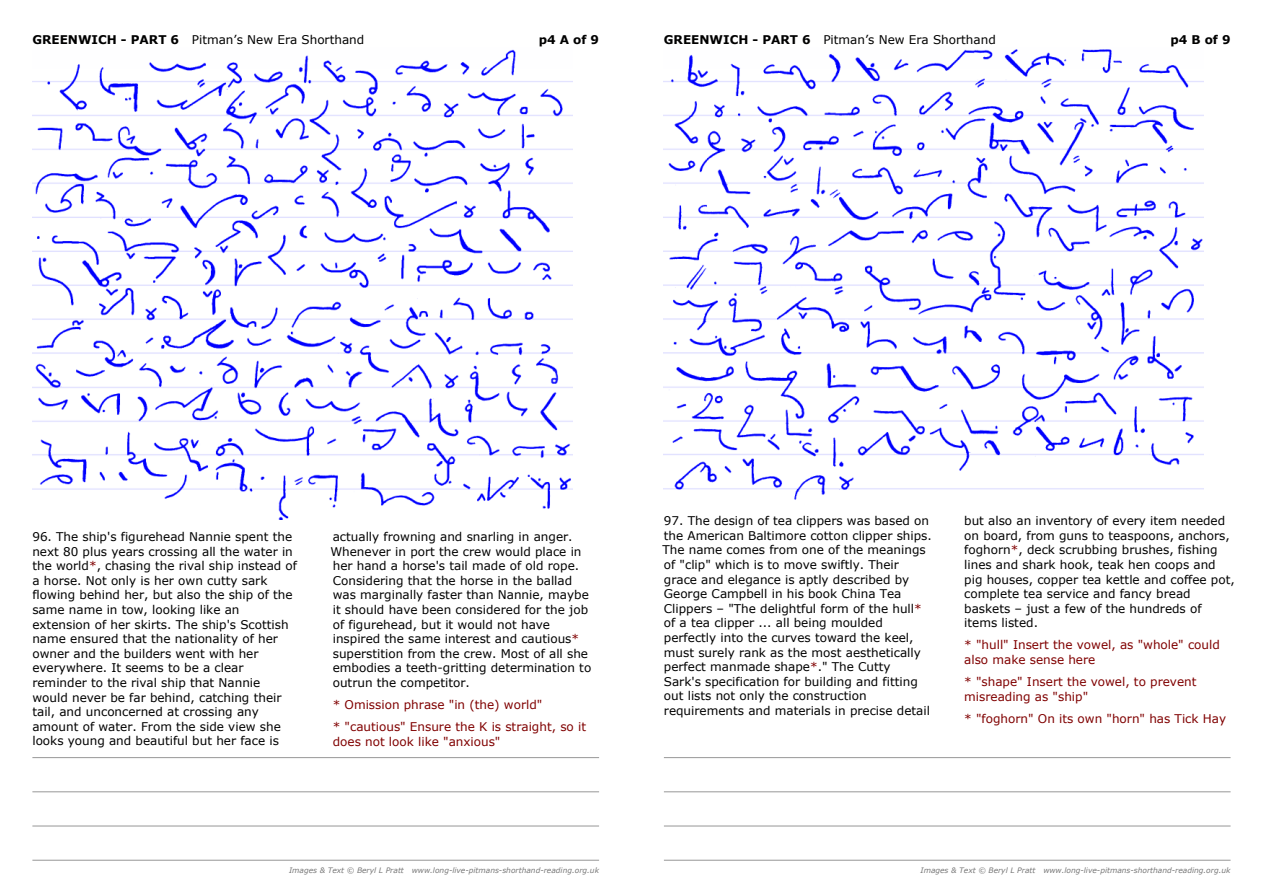
<style>
.page{position:relative;width:1263px;height:893px;background:#fff}
.page>*{position:absolute;margin:0;border:0;box-sizing:border-box;transform-origin:0 0}
.t1{font:12px/14.5px "Verdana";color:#000}
.t2{font:12px/14.5px "Verdana";color:#800000}
.t3{font:700 12px "Verdana";color:#000}
.t4{font:italic 7.5px "Verdana";color:#777}
.s1{font-weight:700}
.s2{color:#800000}
</style>
<div class="page">
<img style="left:32px;top:49px;width:540px;height:471px">
<img style="left:664px;top:49px;width:540px;height:451px">
<hr style="left:32px;top:757px;width:567px;height:1px;background:#979797">
<hr style="left:32px;top:791px;width:567px;height:1px;background:#979797">
<hr style="left:32px;top:826px;width:567px;height:1px;background:#979797">
<hr style="left:32px;top:860px;width:567px;height:1px;background:#979797">
<hr style="left:664px;top:757px;width:566px;height:1px;background:#979797">
<hr style="left:664px;top:791px;width:566px;height:1px;background:#979797">
<hr style="left:664px;top:826px;width:566px;height:1px;background:#979797">
<hr style="left:664px;top:860px;width:566px;height:1px;background:#979797">
<p class="t1" style="left:32px;top:34px;width:333px"><span class="s1">GREENWICH - PART 6</span> Pitman’s New Era Shorthand</p>
<p class="t3" style="left:539px;top:35px;width:62px">p4 A of 9</p>
<p class="t1" style="left:664px;top:34px;width:333px"><span class="s1">GREENWICH - PART 6</span> Pitman’s New Era Shorthand</p>
<p class="t3" style="left:1170px;top:35px;width:62px">p4 B of 9</p>
<p class="t1" style="left:32px;top:530px;width:266px">96. The ship's figurehead Nannie spent the next 80 plus years crossing all the water in the world<span class="s2">*</span>, chasing the rival ship instead of a horse. Not only is her own cutty sark flowing behind her, but also the ship of the same name in tow, looking like an extension of her skirts. The ship's Scottish name ensured that the nationality of her owner and the builders went with her everywhere. It seems to be a clear reminder to the rival ship that Nannie would never be far behind, catching their tail, and unconcerned at crossing any amount of water. From the side view she looks young and beautiful but her face is</p>
<p class="t1" style="left:330px;top:530px;width:262px">actually frowning and snarling in anger.<br>Whenever in port the crew would place in her hand a horse's tail made of old rope.<br>Considering that the horse in the ballad was marginally faster than Nannie, maybe it should have been considered for the job of figurehead, but it would not have inspired the same interest and cautious<span class="s2">* </span>superstition from the crew. Most of all she embodies a teeth-gritting determination to outrun the competitor.</p>
<p class="t2" style="left:333px;top:695px;width:255px;line-height:22px">* Omission phrase "in (the) world"<br>* "cautious" Ensure the K is straight, so it</p>
<p class="t2" style="left:333px;top:735px;width:169px">does not look like "anxious"</p>
<p class="t4" style="left:289px;top:868px;width:311px">Images &amp; Text © Beryl L Pratt www.long-live-pitmans-shorthand-reading.org.uk</p>
<p class="t1" style="left:662px;top:515px;width:271px">97. The design of tea clippers was based on the American Baltimore cotton clipper ships.<br>The name comes from one of the meanings of "clip" which is to move swiftly. Their grace and elegance is aptly described by George Campbell in his book China Tea Clippers – "The delightful form of the hull<span class="s2">* </span>of a tea clipper ... all being moulded perfectly into the curves toward the keel, must surely rank as the most aesthetically perfect manmade shape<span class="s2">*</span>." The Cutty<br>Sark's specification for building and fitting out lists not only the construction requirements and materials in precise detail</p>
<p class="t1" style="left:964px;top:515px;width:272px">but also an inventory of every item needed on board, from guns to teaspoons, anchors, foghorn<span class="s2">*</span>, deck scrubbing brushes, fishing lines and shark hook, teak hen coops and pig houses, copper tea kettle and coffee pot, complete tea service and fancy bread baskets – just a few of the hundreds of items listed.</p>
<p class="t2" style="left:964px;top:639px;width:257px">* "hull" Insert the vowel, as "whole" could also make sense here</p>
<p class="t2" style="left:964px;top:675px;width:234px">* "shape" Insert the vowel, to prevent misreading as "ship"</p>
<p class="t2" style="left:964px;top:712px;width:263px">* "foghorn" On its own "horn" has Tick Hay</p>
<p class="t4" style="left:920px;top:868px;width:311px">Images &amp; Text © Beryl L Pratt www.long-live-pitmans-shorthand-reading.org.uk</p>
</div>
